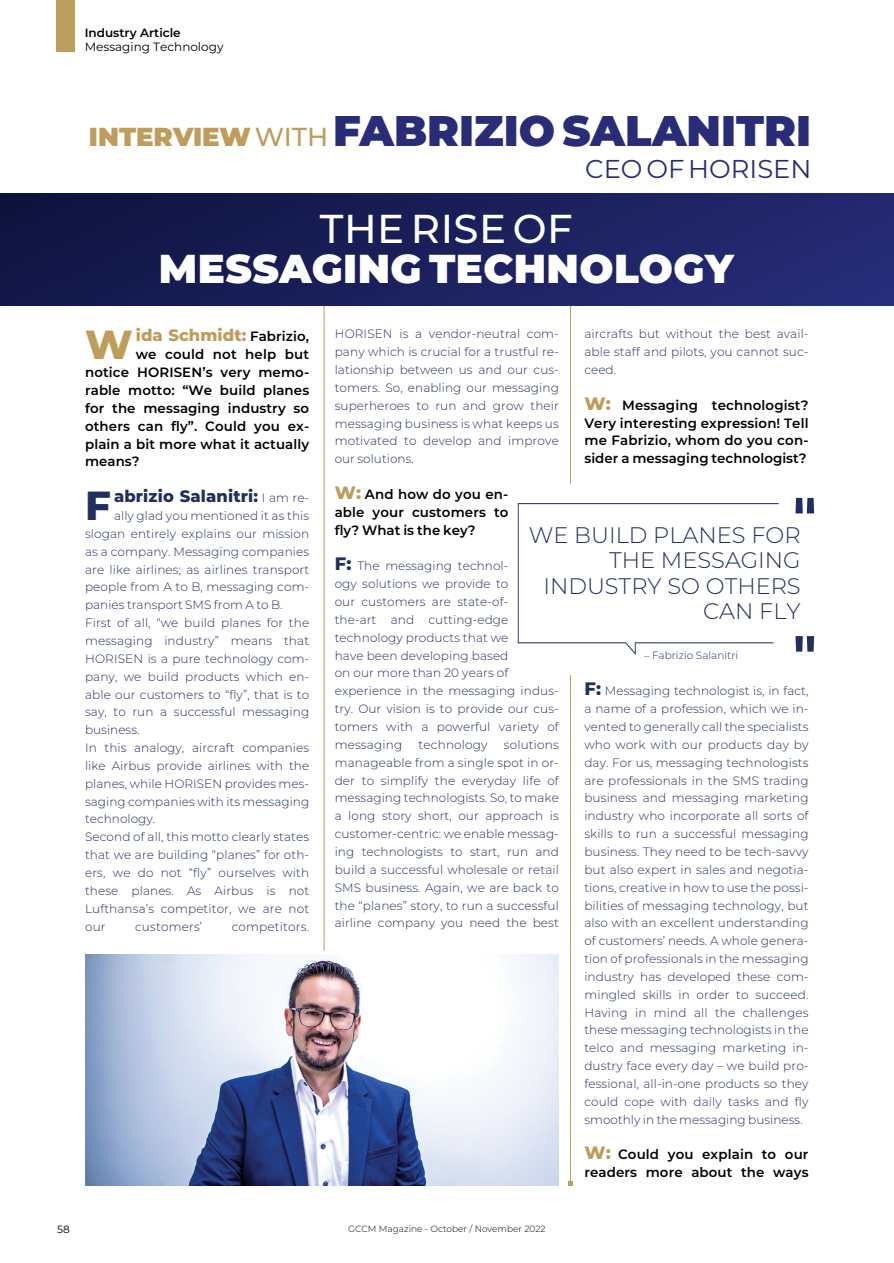
<style>
.page{position:relative;width:894px;height:1263px;background:#fff}
.page>*{position:absolute;margin:0;border:0;box-sizing:border-box;transform-origin:0 0}
.t1{font:900 42.9px "Montserrat";color:#292d78}
.t2{font:800 40.5px "Montserrat";color:#be9d5b}
.t3{font:800 40.5px "Montserrat";color:#222e5d}
.t4{font:900 40.35px "Montserrat";letter-spacing:.01em;color:#fff}
.t5{font:500 40.35px "Montserrat";letter-spacing:.01em;color:#fff}
.t6{font:25.8px "Montserrat";color:#292d78}
.t7{font:300 22.5px/25.5px "Montserrat";color:#222e5d;text-align:right}
.t8{font:800 16.5px "Montserrat";letter-spacing:.01em;color:#222e5d}
.t9{font:800 16.5px "Montserrat";letter-spacing:.005em;color:#be9d5b}
.t10{font:600 13.5px/17.9px "Montserrat";letter-spacing:.01em;color:#000;text-align:justify}
.t11{font:300 12.15px/17.9px "Montserrat";letter-spacing:.01em;color:#222e5d;text-align:justify}
.t12{font:12px "Montserrat";color:#000}
.t13{font:600 12px "Montserrat";color:#000}
.t14{font:300 10.5px "Montserrat";color:#222e5d}
.t15{font:10.5px "Montserrat";color:#000}
.t16{font:300 9px "Montserrat";color:#000}
.s1{font-size:25.95px;color:#be9d5b}
.s2{font-weight:500;font-size:25.95px;color:#be9d5b}
.s3{font-weight:600;font-size:13.5px;color:#000}
.s4{font-weight:300;font-size:12.15px}
.s5{font-weight:800;font-size:18px;color:#bd9d5e}
.s6{font-weight:800;font-size:18px}
</style>
<div class="page">
<hr style="left:323px;top:258px;width:1px;height:928px;background:#bd9d5e">
<hr style="left:570px;top:258px;width:1px;height:928px;background:#bd9d5e">
<svg style="left:568px;top:1181px;width:4px;height:5px"></svg>
<img style="left:0;top:193px;width:893px;height:112px">
<svg style="left:795px;top:498px;width:18px;height:15px"></svg>
<svg style="left:795px;top:636px;width:18px;height:16px"></svg>
<svg style="left:517px;top:503px;width:261px;height:152px"></svg>
<div style="left:81px;top:951px;width:481px;height:238px;background:#fff"></div>
<img style="left:85px;top:954px;width:473px;height:232px">
<div style="left:56px;top:0;width:19px;height:51px;background:#bd9d5e"></div>
<p class="t13" style="left:85px;top:25px;width:97px">Industry Article</p>
<p class="t12" style="left:85px;top:39px;width:140px">Messaging Technology</p>
<h1 class="t1" style="left:89px;top:105px;width:723px"><span class="s1">INTERVIEW</span><span class="s2">WITH</span> FABRIZIO SALANITRI</h1>
<h3 class="t6" style="left:585px;top:153px;width:228px">CEO OF HORISEN</h3>
<h3 class="t5" style="left:320px;top:204px;width:254px">THE RISE OF</h3>
<h3 class="t4" style="left:159px;top:244px;width:576px">MESSAGING TECHNOLOGY</h3>
<h2 class="t2" style="left:85px;top:320px;width:49px">W</h2>
<h3 class="t9" style="left:136px;top:325px;width:175px">ida Schmidt: <span class="s3">Fabrizio,</span></h3>
<p class="t10" style="left:85px;top:346px;width:225px;text-indent:51px">we could not help but notice HORISEN’s very memo‐ rable motto: “We build planes for the messaging industry so others can fly”. Could you ex‐ plain a bit more what it actually means?</p>
<h2 class="t3" style="left:85px;top:481px;width:27px">F</h2>
<h3 class="t8" style="left:114px;top:486px;width:196px">abrizio Salanitri: <span class="s4">I am re‐</span></h3>
<p class="t11" style="left:85px;top:507px;width:225px;text-align:left;text-indent:29px">ally glad you mentioned it as this slogan entirely explains our mission as a company. Messaging companies are like airlines; as airlines transport people from A to B, messaging com‐ panies transport SMS from A to B.<br>First of all, “we build planes for the messaging industry” means that<br>HORISEN is a pure technology com‐ pany, we build products which en‐ able our customers to “fly”, that is to say, to run a successful messaging business.<br>In this analogy, aircraft companies like Airbus provide airlines with the planes, while HORISEN provides mes‐ saging companies with its messaging technology.<br>Second of all, this motto clearly states that we are building “planes” for oth‐ ers, we do not “fly” ourselves with these planes. As Airbus is not<br>Lufthansa’s competitor, we are not our</p>
<p class="t11" style="left:135px;top:917px;width:69px">customers’</p>
<p class="t11" style="left:232px;top:917px;width:79px">competitors.</p>
<p class="t11" style="left:584px;top:325px;width:225px">aircrafts but without the best avail‐ able staff and pilots, you cannot suc‐ ceed.</p>
<p class="t10" style="left:584px;top:396px;width:225px"><span class="s5">W:</span> Messaging technologist?<br>Very interesting expression! Tell me Fabrizio, whom do you con‐ sider a messaging technologist?</p>
<p class="t11" style="left:334px;top:325px;width:225px">HORISEN is a vendor-neutral com‐ pany which is crucial for a trustful re‐ lationship between us and our cus‐ tomers. So, enabling our messaging superheroes to run and grow their messaging business is what keeps us motivated to develop and improve our solutions.</p>
<p class="t10" style="left:334px;top:485px;width:175px"><span class="s5">W:</span> And how do you en‐ able your customers to fly? What is the key?</p>
<p class="t11" style="left:334px;top:557px;width:225px;text-align:left"><span class="s6">F:</span> The messaging technol‐<br>ogy solutions we provide to<br>our customers are state-of-<br>the-art and cutting-edge technology products that we<br>have been developing based<br>on our more than 20 years of experience in the messaging indus‐ try. Our vision is to provide our cus‐ tomers with a powerful variety of messaging</p>
<h3 class="t7" style="left:528px;top:522px;width:273px">WE BUILD PLANES FOR<br>THE MESSAGING<br>INDUSTRY SO OTHERS<br>CAN FLY</h3>
<p class="t14" style="left:643px;top:649px;width:96px">– Fabrizio Salanitri</p>
<p class="t11" style="left:584px;top:682px;width:225px"><span class="s6">F:</span> Messaging technologist is, in fact, a name of a profession, which we in‐ vented to generally call the specialists who work with our products day by day. For us, messaging technologists are professionals in the SMS trading business and messaging marketing industry who incorporate all sorts of skills to run a successful messaging business. They need to be tech-savvy but also expert in sales and negotia‐ tions, creative in how to use the possi‐ bilities of messaging technology, but also with an excellent understanding of customers’ needs. A whole genera‐ tion of professionals in the messaging industry has developed these com‐ mingled skills in order to succeed.<br>Having in mind all the challenges these messaging technologists in the telco and messaging marketing in‐ dustry face every day – we build pro‐ fessional, all-in-one products so they could cope with daily tasks and fly smoothly in the messaging business.</p>
<p class="t10" style="left:584px;top:1146px;width:225px"><span class="s5">W:</span> Could you explain to our readers more about the ways</p>
<p class="t11" style="left:334px;top:736px;width:225px;text-indent:169px">solutions manageable from a single spot in or‐ der to simplify the everyday life of messaging technologists. So, to make a long story short, our approach is customer-centric: we enable messag‐ ing technologists to start, run and build a successful wholesale or retail SMS business. Again, we are back to the “planes” story, to run a successful airline company you need the best</p>
<p class="t11" style="left:418px;top:736px;width:70px">technology</p>
<p class="t15" style="left:57px;top:1223px;width:14px">58</p>
<p class="t16" style="left:348px;top:1223px;width:199px">GCCM Magazine - October / November 2022</p>
</div>
